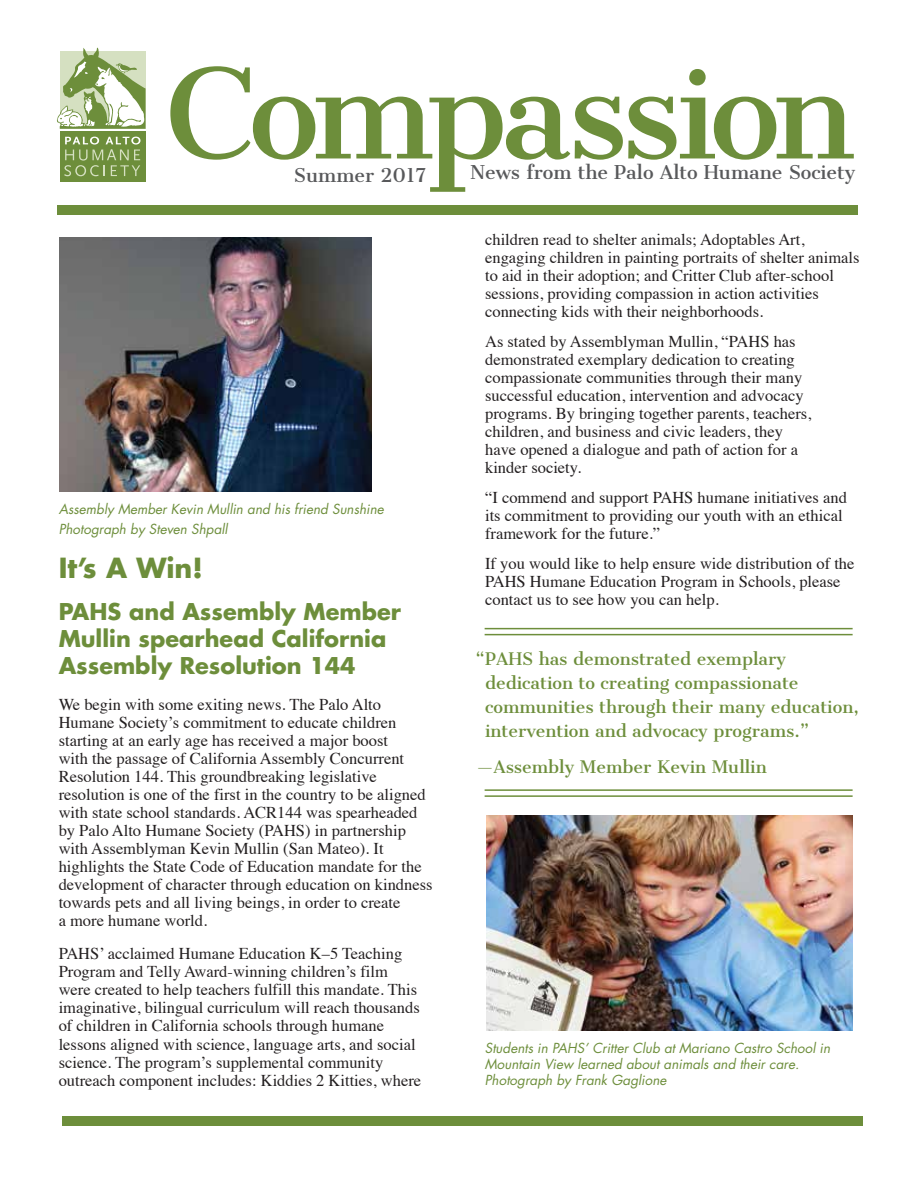
<style>
.page{position:relative;width:918px;height:1188px;background:#fff}
.page>*{position:absolute;margin:0;border:0;box-sizing:border-box;transform-origin:0 0}
.t1{font:121.8px "Cantata One";letter-spacing:-.06em;color:#6d8e3b}
.t2{font:700 27px "Futura";color:#6d8e3b}
.t3{font:700 22.5px/27px "Futura";color:#6d8e3b}
.t4{font:18.15px "Cantata One";color:#58595b}
.t5{font:16.5px/18px "Times";color:#231f20}
.t6{font:16.5px/24px "Cantata One";color:#6d8e3b}
.t7{font:italic 13.5px/16.2px "Futura";color:#6d8e3b}
</style>
<div class="page">
<div style="left:60px;top:131px;width:86px;height:50px;background:#6d8e3b"></div>
<svg style="left:64px;top:137px;width:77px;height:39px"></svg>
<svg style="left:57px;top:48px;width:89px;height:81px"></svg>
<div style="left:58px;top:205px;width:800px;height:10px;background:#6d8e3b"></div>
<div style="left:62px;top:1116px;width:801px;height:9px;background:#6d8e3b"></div>
<hr style="left:485px;top:628px;width:368px;height:1px;background:#6d8e3b">
<hr style="left:485px;top:634px;width:368px;height:1px;background:#6d8e3b">
<hr style="left:485px;top:789px;width:368px;height:2px;background:#6d8e3b">
<hr style="left:485px;top:795px;width:368px;height:2px;background:#6d8e3b">
<img style="left:59px;top:237px;width:312px;height:254px">
<img style="left:486px;top:815px;width:366px;height:215px">
<h1 class="t1" style="left:165px;top:37px;width:691px">Compassion</h1>
<p class="t4" style="left:294px;top:164px;width:134px">Summer 2017</p>
<p class="t4" style="left:470px;top:161px;width:387px">News from the Palo Alto Humane Society</p>
<p class="t7" style="left:59px;top:499px;width:327px;line-height:20.4px">Assembly Member Kevin Mullin and his friend Sunshine<br>Photograph by Steven Shpall</p>
<h2 class="t2" style="left:59px;top:550px;width:146px">It’s A Win!</h2>
<h3 class="t3" style="left:59px;top:598px;width:344px">PAHS and Assembly Member<br>Mullin spearhead California<br>Assembly Resolution 144</h3>
<p class="t5" style="left:59px;top:695px;width:375px">We begin with some exiting news. The Palo Alto Humane Society’s commitment to educate children starting at an early age has received a major boost<br>with the passage of California Assembly Concurrent Resolution 144. This groundbreaking legislative resolution is one of the first in the country to be aligned with state school standards. ACR144 was spearheaded by Palo Alto Humane Society (PAHS) in partnership with Assemblyman Kevin Mullin (San Mateo). It highlights the State Code of Education mandate for the development of character through education on kindness towards pets and all living beings, in order to create<br>a more humane world.</p>
<p class="t5" style="left:59px;top:944px;width:364px">PAHS’ acclaimed Humane Education K–5 Teaching Program and Telly Award-winning children’s film were created to help teachers fulfill this mandate. This imaginative, bilingual curriculum will reach thousands of children in California schools through humane lessons aligned with science, language arts, and social science. The program’s supplemental community outreach component includes: Kiddies 2 Kitties, where</p>
<p class="t5" style="left:485px;top:229px;width:376px">children read to shelter animals; Adoptables Art, engaging children in painting portraits of shelter animals to aid in their adoption; and Critter Club after-school sessions, providing compassion in action activities connecting kids with their neighborhoods.</p>
<p class="t5" style="left:485px;top:331px;width:328px">As stated by Assemblyman Mullin, “PAHS has demonstrated exemplary dedication to creating compassionate communities through their many successful education, intervention and advocacy programs. By bringing together parents, teachers, children, and business and civic leaders, they have opened a dialogue and path of action for a kinder society.</p>
<p class="t5" style="left:485px;top:487px;width:363px">“I commend and support PAHS humane initiatives and its commitment to providing our youth with an ethical framework for the future.”</p>
<p class="t5" style="left:485px;top:553px;width:371px">If you would like to help ensure wide distribution of the<br>PAHS Humane Education Program in Schools, please contact us to see how you can help.</p>
<p class="t6" style="left:485px;top:647px;width:375px;text-indent:-10px">“PAHS has demonstrated exemplary dedication to creating compassionate communities through their many education, intervention and advocacy programs.”</p>
<p class="t6" style="left:477px;top:755px;width:291px">—Assembly Member Kevin Mullin</p>
<p class="t7" style="left:485px;top:1040px;width:347px">Students in PAHS’ Critter Club at Mariano Castro School in<br>Mountain View learned about animals and their care.<br>Photograph by Frank Gaglione</p>
</div>
